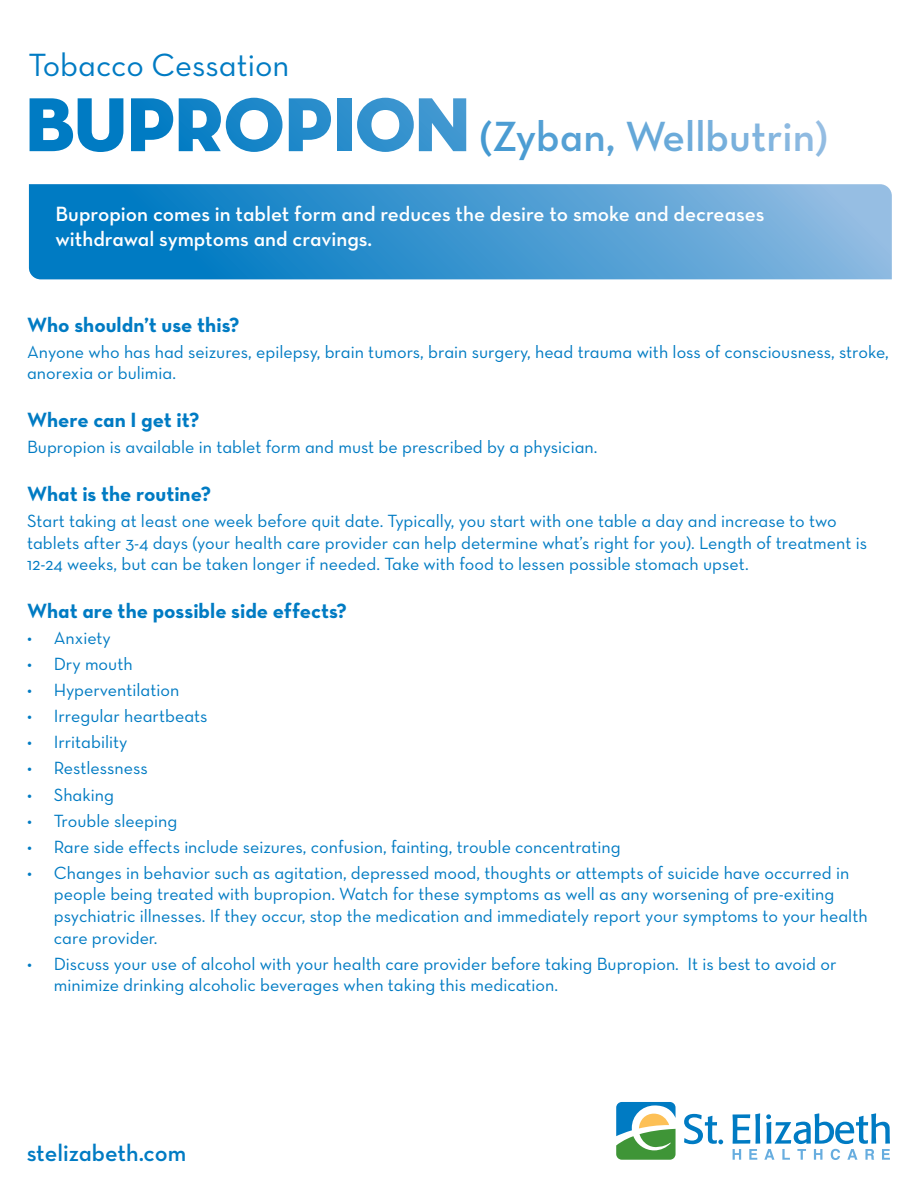
<style>
.page{position:relative;width:918px;height:1188px;background:#fff}
.page>*{position:absolute;margin:0;border:0;box-sizing:border-box;transform-origin:0 0}
.t1{font:32.7px "Neutraface Text Book Alt";color:#007bc3}
.t2{font:24px "Neutraface Text Demi Alt";color:#007bc3}
.t3{font:21px/25.2px "Neutraface Text Demi Alt";color:#fff}
.t4{font:21px "Neutraface Text Bold Alt";color:#007bc3}
.t5{font:18px/21.6px "Neutraface Text Book Alt";color:#007bc3}
</style>
<div class="page">
<svg style="left:29px;top:97px;width:798px;height:64px"></svg>
<svg style="left:29px;top:184px;width:863px;height:95px;background:#3f96d0"></svg>
<svg style="left:733px;top:1113px;width:157px;height:47px"></svg>
<svg style="left:684px;top:1114px;width:39px;height:30px"></svg>
<svg style="left:616px;top:1102px;width:60px;height:58px"></svg>
<h1 class="t1" style="left:29px;top:45px;width:262px">Tobacco Cessation</h1>
<p class="t3" style="left:56px;top:201px;width:711px">Bupropion comes in tablet form and reduces the desire to smoke and decreases withdrawal symptoms and cravings.</p>
<p class="t4" style="left:27px;top:311px;width:214px">Who shouldn’t use this?</p>
<p class="t5" style="left:27px;top:341px;width:863px">Anyone who has had seizures, epilepsy, brain tumors, brain surgery, head trauma with loss of consciousness, stroke, anorexia or bulimia.</p>
<p class="t4" style="left:27px;top:406px;width:174px">Where can I get it?</p>
<p class="t5" style="left:27px;top:436px;width:572px">Bupropion is available in tablet form and must be prescribed by a physician.</p>
<p class="t4" style="left:27px;top:480px;width:186px">What is the routine?</p>
<p class="t5" style="left:27px;top:510px;width:842px">Start taking at least one week before quit date. Typically, you start with one table a day and increase to two tablets after 3-4 days (your health care provider can help determine what’s right for you). Length of treatment is<br>12-24 weeks, but can be taken longer if needed. Take with food to lessen possible stomach upset.</p>
<p class="t4" style="left:27px;top:597px;width:322px">What are the possible side effects?</p>
<p class="t5" style="left:27px;top:627px;width:85px">• Anxiety</p>
<p class="t5" style="left:27px;top:653px;width:107px">• Dry mouth</p>
<p class="t5" style="left:27px;top:679px;width:154px">• Hyperventilation</p>
<p class="t5" style="left:27px;top:705px;width:182px">• Irregular heartbeats</p>
<p class="t5" style="left:27px;top:731px;width:102px">• Irritability</p>
<p class="t5" style="left:27px;top:757px;width:122px">• Restlessness</p>
<p class="t5" style="left:27px;top:783px;width:89px">• Shaking</p>
<p class="t5" style="left:27px;top:809px;width:152px">• Trouble sleeping</p>
<p class="t5" style="left:27px;top:836px;width:595px">• Rare side effects include seizures, confusion, fainting, trouble concentrating</p>
<p class="t5" style="left:54px;top:862px;width:815px;text-indent:-27px">• Changes in behavior such as agitation, depressed mood, thoughts or attempts of suicide have occurred in people being treated with bupropion. Watch for these symptoms as well as any worsening of pre-exiting psychiatric illnesses. If they occur, stop the medication and immediately report your symptoms to your health care provider.</p>
<p class="t5" style="left:54px;top:953px;width:784px;text-indent:-27px">• Discuss your use of alcohol with your health care provider before taking Bupropion. It is best to avoid or minimize drinking alcoholic beverages when taking this medication.</p>
<h2 class="t2" style="left:27px;top:1137px;width:161px">stelizabeth.com</h2>
</div>
